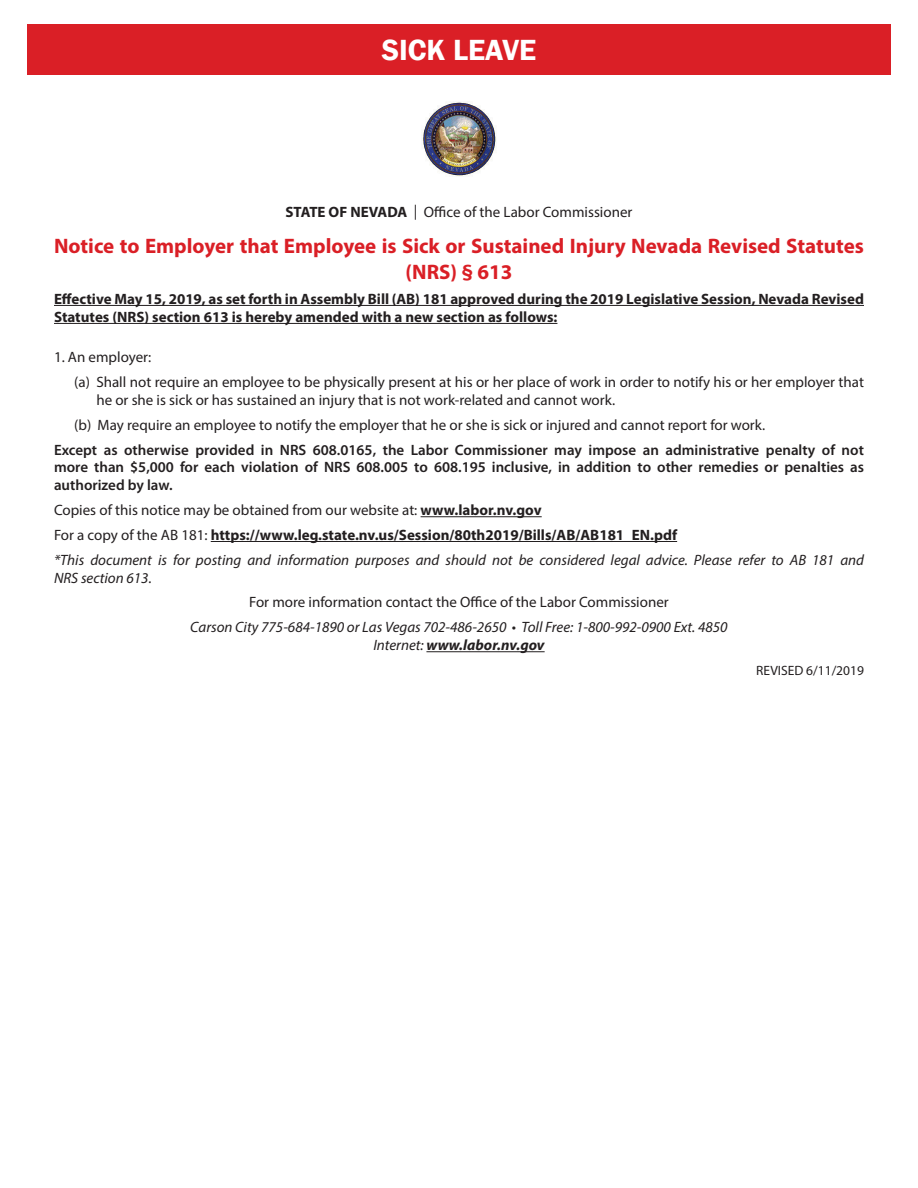
<style>
.page{position:relative;width:918px;height:1188px;background:#fff}
.page>*{position:absolute;margin:0;border:0;box-sizing:border-box;transform-origin:0 0}
.t1{font:600 30px "Franklin Gothic";color:#fff}
.t2{font:700 21px/25.2px "Myriad Pro";color:#da1f26;text-align:center}
.t3{font:15px/18px "Myriad Pro";color:#231f20}
.t4{font:700 15px/18px "Myriad Pro";color:#231f20}
.t5{font:italic 15px/18px "Myriad Pro";color:#231f20}
.t6{font:600 15px/18px "Myriad Pro";color:#231f20;text-align:justify}
.t7{font:13.5px "Myriad Pro";color:#231f20}
.s1{font-weight:700}
.s2{font-weight:400}
</style>
<div class="page">
<div style="left:27px;top:24px;width:864px;height:50px;background:#da1f26"></div>
<img style="left:423px;top:102px;width:73px;height:74px">
<hr style="left:54px;top:305px;width:810px;height:1px;background:#231f20">
<hr style="left:54px;top:323px;width:503px;height:1px;background:#231f20">
<hr style="left:421px;top:516px;width:121px;height:1px;background:#231f20">
<hr style="left:211px;top:541px;width:466px;height:1px;background:#231f20">
<hr style="left:426px;top:651px;width:119px;height:1px;background:#231f20">
<p class="t1" style="left:382px;top:31px;width:156px">SICK LEAVE</p>
<p class="t3" style="left:286px;top:203px;width:348px"><span class="s1">STATE OF NEVADA</span> | Office of the Labor Commissioner</p>
<p class="t2" style="left:54px;top:233px;width:811px">Notice to Employer that Employee is Sick or Sustained Injury Nevada Revised Statutes (NRS) § 613</p>
<p class="t4" style="left:54px;top:289px;width:811px">Effective May 15, 2019, as set forth in Assembly Bill (AB) 181 approved during the 2019 Legislative Session, Nevada Revised<br>Statutes (NRS) section 613 is hereby amended with a new section as follows:</p>
<p class="t3" style="left:54px;top:348px;width:99px">1. An employer:</p>
<p class="t3" style="left:96px;top:373px;width:769px;text-indent:-22px">(a) Shall not require an employee to be physically present at his or her place of work in order to notify his or her employer that he or she is sick or has sustained an injury that is not work-related and cannot work.</p>
<p class="t3" style="left:74px;top:415px;width:693px">(b) May require an employee to notify the employer that he or she is sick or injured and cannot report for work.</p>
<p class="t6" style="left:54px;top:440px;width:812px">Except as otherwise provided in NRS 608.0165, the Labor Commissioner may impose an administrative penalty of not more than $5,000 for each violation of NRS 608.005 to 608.195 inclusive, in addition to other remedies or penalties as authorized by law.</p>
<p class="t3" style="left:54px;top:501px;width:489px">Copies of this notice may be obtained from our website at: <span class="s1">www.labor.nv.gov</span></p>
<p class="t4" style="left:54px;top:525px;width:625px"><span class="s2">For a copy of the AB 181:</span> https://www.leg.state.nv.us/Session/80th2019/Bills/AB/AB181_EN.pdf</p>
<p class="t5" style="left:54px;top:550px;width:812px">*This document is for posting and information purposes and should not be considered legal advice. Please refer to AB 181 and<br>NRS section 613.</p>
<p class="t3" style="left:249px;top:593px;width:421px">For more information contact the Office of the Labor Commissioner</p>
<p class="t5" style="left:190px;top:618px;width:539px;text-align:center">Carson City 775-684-1890 or Las Vegas 702-486-2650 • Toll Free: 1-800-992-0900 Ext. 4850<br>Internet: <span class="s1">www.labor.nv.gov</span></p>
<p class="t7" style="left:756px;top:663px;width:109px">REVISED 6/11/2019</p>
</div>
